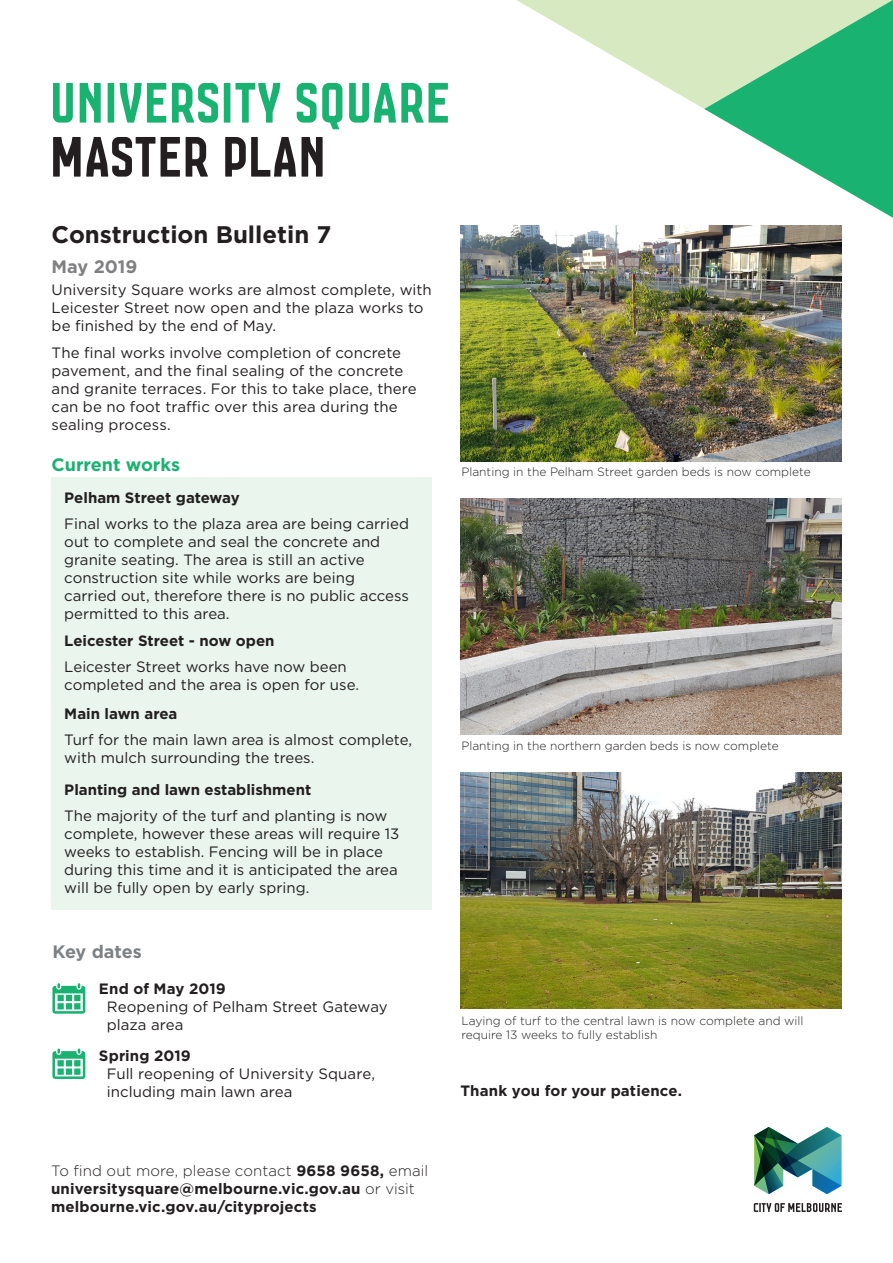
<style>
.page{position:relative;width:893px;height:1263px;background:#fff}
.page>*{position:absolute;margin:0;border:0;box-sizing:border-box;transform-origin:0 0}
.t1{font:60px "Co M";letter-spacing:-.005em;color:#1ab271}
.t2{font:60px "Co M";letter-spacing:-.005em;color:#231f20}
.t3{font:700 24px "Gotham";color:#231f20}
.t4{font:700 18px "Gotham";color:#1ab271}
.t5{font:700 18px "Gotham";letter-spacing:-.01em;color:#7d8184}
.t6{font:700 18px "Gotham";color:#808083}
.Body_bullet{font:15px/18px "Gotham";color:#231f20}
.Body_text{font:15px/18px "Gotham";letter-spacing:.005em;color:#231f20}
.Contact_info{font:700 15px/18px "Gotham";letter-spacing:.01em;color:#231f20}
.Body_bullet-2{font:700 15px "Gotham";color:#231f20}
.Key_dates_-_bullet_i{font:15px/18px "Gotham";letter-spacing:.005em;color:#231f20}
.Key_dates_-_bullet_i-2{font:700 15px "Gotham";letter-spacing:.01em;color:#231f20}
.t7{font:300 12px "Gotham";color:#231f20}
.s1{font-weight:300}
</style>
<div class="page">
<div style="left:51px;top:477px;width:381px;height:433px;background:#e9f5ed"></div>
<svg style="left:52px;top:983px;width:33px;height:31px"></svg>
<svg style="left:52px;top:1048px;width:33px;height:31px"></svg>
<img style="left:460px;top:226px;width:382px;height:235px">
<img style="left:460px;top:499px;width:382px;height:236px">
<img style="left:460px;top:773px;width:382px;height:235px">
<svg style="left:517px;top:0;width:187px;height:109px"></svg>
<svg style="left:704px;top:0;width:189px;height:230px"></svg>
<img style="left:754px;top:1127px;width:88px;height:67px">
<svg style="left:754px;top:1203px;width:88px;height:9px"></svg>
<h1 class="t1" style="left:50px;top:69px;width:402px">UNIVERSITY SQUARE</h1>
<h1 class="t2" style="left:50px;top:123px;width:278px">MASTER PLAN</h1>
<p class="t3" style="left:52px;top:219px;width:281px">Construction Bulletin 7</p>
<h4 class="t6" style="left:52px;top:255px;width:87px">May 2019</h4>
<p class="Body_text" style="left:52px;top:281px;width:382px">University Square works are almost complete, with<br>Leicester Street now open and the plaza works to be finished by the end of May.</p>
<p class="Body_text" style="left:52px;top:343px;width:367px">The final works involve completion of concrete pavement, and the final sealing of the concrete and granite terraces. For this to take place, there can be no foot traffic over this area during the sealing process.</p>
<h5 class="t4" style="left:52px;top:452px;width:130px">Current works</h5>
<p class="Body_bullet-2" style="left:64px;top:488px;width:177px">Pelham Street gateway</p>
<p class="Body_bullet" style="left:64px;top:515px;width:346px">Final works to the plaza area are being carried out to complete and seal the concrete and granite seating. The area is still an active construction site while works are being carried out, therefore there is no public access permitted to this area.</p>
<p class="Body_bullet-2" style="left:64px;top:631px;width:212px">Leicester Street - now open</p>
<p class="Body_bullet" style="left:64px;top:658px;width:296px">Leicester Street works have now been completed and the area is open for use.</p>
<p class="Body_bullet-2" style="left:64px;top:704px;width:115px">Main lawn area</p>
<p class="Body_bullet" style="left:64px;top:731px;width:349px">Turf for the main lawn area is almost complete, with mulch surrounding the trees.</p>
<p class="Body_bullet-2" style="left:64px;top:780px;width:248px">Planting and lawn establishment</p>
<p class="Body_bullet" style="left:64px;top:807px;width:336px">The majority of the turf and planting is now complete, however these areas will require 13 weeks to establish. Fencing will be in place during this time and it is anticipated the area will be fully open by early spring.</p>
<p class="t7" style="left:461px;top:464px;width:351px">Planting in the Pelham Street garden beds is now complete</p>
<p class="t7" style="left:461px;top:738px;width:319px">Planting in the northern garden beds is now complete</p>
<h4 class="t5" style="left:52px;top:940px;width:91px">Key dates</h4>
<p class="Key_dates_-_bullet_i-2" style="left:99px;top:978px;width:129px">End of May 2019</p>
<p class="Key_dates_-_bullet_i" style="left:107px;top:997px;width:282px">Reopening of Pelham Street Gateway plaza area</p>
<p class="Key_dates_-_bullet_i-2" style="left:99px;top:1046px;width:94px">Spring 2019</p>
<p class="Key_dates_-_bullet_i" style="left:107px;top:1064px;width:270px">Full reopening of University Square, including main lawn area</p>
<p class="t7" style="left:461px;top:1013px;width:344px">Laying of turf to the central lawn is now complete and will</p>
<p class="t7" style="left:461px;top:1027px;width:198px">require 13 weeks to fully establish</p>
<p class="Body_bullet-2" style="left:460px;top:1080px;width:223px">Thank you for your patience.</p>
<p class="Contact_info" style="left:51px;top:1161px;width:379px"><span class="s1">To find out more, please contact</span> 9658 9658, <span class="s1">email </span>universitysquare@melbourne.vic.gov.au <span class="s1">or visit </span>melbourne.vic.gov.au/cityprojects</p>
</div>
